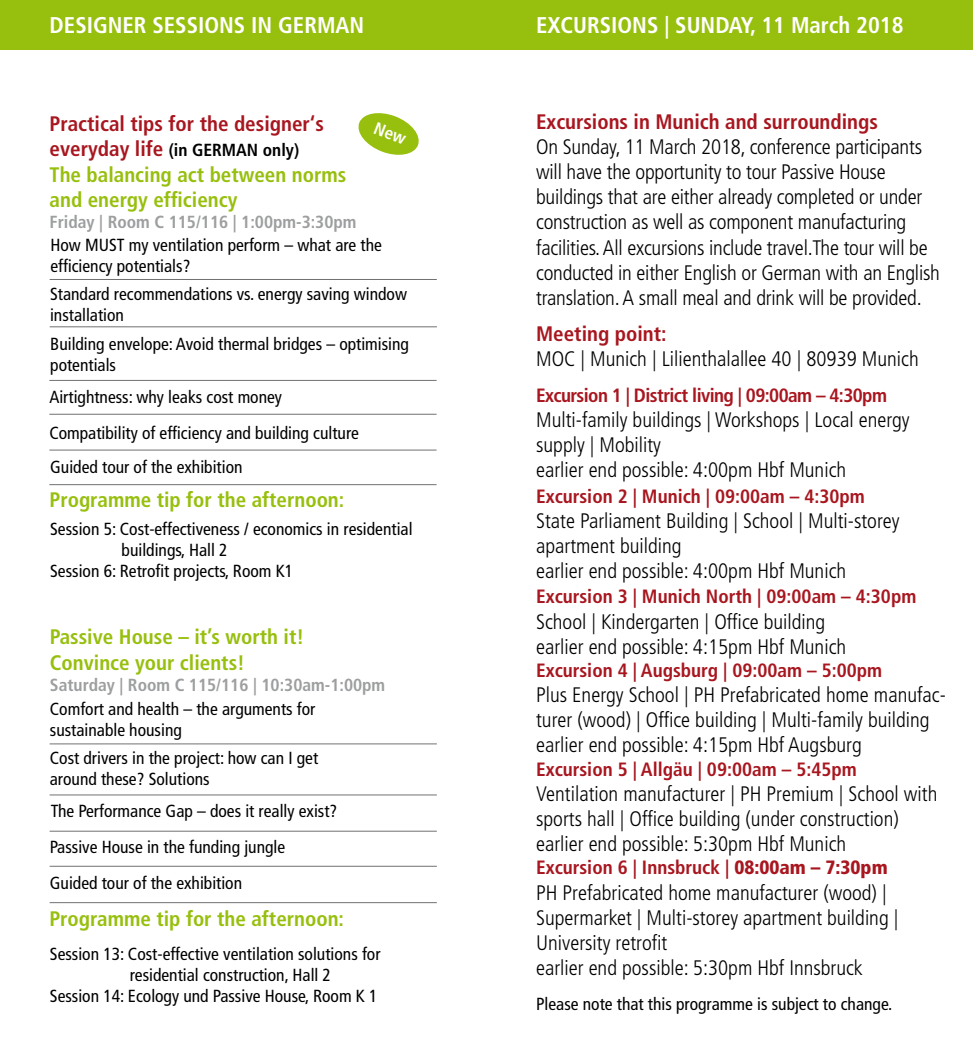
<style>
.page{position:relative;width:973px;height:1042px;background:#fff}
.page>*{position:absolute;margin:0;border:0;box-sizing:border-box;transform-origin:0 0}
.t1{font:700 condensed 22.75px "Frutiger";color:#fff}
.t2{font:300 condensed 21px/25.2px "Frutiger";color:#000}
.t3{font:700 condensed 21px/25.2px "Frutiger";color:#97bf0d}
.t4{font:700 condensed 21px "Frutiger";color:#a8161f}
.t5{font:700 condensed 19.25px "Frutiger";color:#a8161f}
.t6{font:700 condensed 19.25px "Frutiger";letter-spacing:-.03em;color:#a8161f}
.t7{font:condensed 17.5px/21px "Frutiger";color:#000}
.t8{font:700 condensed 17.5px "Frutiger";color:#9c9e9f}
.t9{font:700 condensed 17.5px "Frutiger";color:#000}
.s1{font-size:21px;color:#a8161f}
.s2{font-weight:900}
</style>
<div class="page">
<div style="left:0;top:0;width:972px;height:50px;background:#97bf0d"></div>
<hr style="left:50px;top:279px;width:387px;height:1px;background:#707172">
<hr style="left:50px;top:743px;width:387px;height:1px;background:#707172">
<hr style="left:50px;top:326px;width:387px;height:1px;background:#707172">
<hr style="left:50px;top:794px;width:387px;height:1px;background:#707172">
<hr style="left:49px;top:380px;width:387px;height:1px;background:#707172">
<hr style="left:50px;top:831px;width:387px;height:1px;background:#707172">
<hr style="left:49px;top:414px;width:387px;height:1px;background:#707172">
<hr style="left:50px;top:866px;width:387px;height:1px;background:#707172">
<hr style="left:49px;top:450px;width:387px;height:1px;background:#707172">
<hr style="left:50px;top:902px;width:387px;height:1px;background:#707172">
<hr style="left:49px;top:484px;width:387px;height:1px;background:#707172">
<svg style="left:358px;top:113px;width:61px;height:42px"></svg>
<p class="t1" style="left:50px;top:12px;width:316px">DESIGNER SESSIONS IN GERMAN</p>
<p class="t1" style="left:536px;top:12px;width:369px">EXCURSIONS | SUNDAY, 11 March 2018</p>
<p class="t4" style="left:50px;top:111px;width:276px">Practical tips for the designer‘s</p>
<p class="t9" style="left:50px;top:139px;width:251px"><span class="s1">everyday life</span> (in GERMAN only)</p>
<p class="t3" style="left:50px;top:162px;width:298px">The balancing act between norms and energy efficiency</p>
<p class="t8" style="left:50px;top:211px;width:308px">Friday | Room C 115/116 | 1:00pm-3:30pm</p>
<p class="t7" style="left:50px;top:235px;width:333px">How MUST my ventilation perform – what are the efficiency potentials?</p>
<p class="t7" style="left:50px;top:283px;width:358px">Standard recommendations vs. energy saving window installation</p>
<p class="t7" style="left:50px;top:333px;width:360px">Building envelope: Avoid thermal bridges – optimising potentials</p>
<p class="t7" style="left:49px;top:387px;width:234px">Airtightness: why leaks cost money</p>
<p class="t7" style="left:49px;top:423px;width:311px">Compatibility of efficiency and building culture</p>
<p class="t7" style="left:50px;top:456px;width:194px">Guided tour of the exhibition</p>
<p class="t3" style="left:50px;top:487px;width:296px">Programme tip for the afternoon:</p>
<p class="t7" style="left:50px;top:518px;width:364px">Session 5: Cost-effectiveness / economics in residential</p>
<p class="t7" style="left:122px;top:539px;width:107px">buildings, Hall 2</p>
<p class="t7" style="left:50px;top:560px;width:244px">Session 6: Retrofit projects, Room K1</p>
<p class="t3" style="left:50px;top:624px;width:256px">Passive House – it’s worth it!<br>Convince your clients!</p>
<p class="t8" style="left:50px;top:674px;width:337px">Saturday | Room C 115/116 | 10:30am-1:00pm</p>
<p class="t7" style="left:50px;top:699px;width:267px">Comfort and health – the arguments for sustainable housing</p>
<p class="t7" style="left:50px;top:748px;width:270px">Cost drivers in the project: how can I get around these? Solutions</p>
<p class="t7" style="left:51px;top:801px;width:288px">The Performance Gap – does it really exist?</p>
<p class="t7" style="left:50px;top:836px;width:237px">Passive House in the funding jungle</p>
<p class="t7" style="left:50px;top:873px;width:194px">Guided tour of the exhibition</p>
<p class="t3" style="left:49px;top:906px;width:296px">Programme tip for the afternoon:</p>
<p class="t7" style="left:50px;top:943px;width:332px">Session 13: Cost-effective ventilation solutions for</p>
<p class="t7" style="left:130px;top:964px;width:203px">residential construction, Hall 2</p>
<p class="t7" style="left:50px;top:985px;width:329px">Session 14: Ecology und Passive House, Room K 1</p>
<p class="t4" style="left:536px;top:109px;width:343px">Excursions in Munich and surroundings</p>
<p class="t2" style="left:536px;top:134px;width:405px">On Sunday, 11 March 2018, conference participants will have the opportunity to tour Passive House buildings that are either already completed or under construction as well as component manufacturing facilities. All excursions include travel.The tour will be conducted in either English or German with an English translation. A small meal and drink will be provided.</p>
<p class="t4" style="left:536px;top:321px;width:132px">Meeting point:</p>
<p class="t2" style="left:536px;top:346px;width:384px">MOC | Munich | Lilienthalallee 40 | 80939 Munich</p>
<p class="t6" style="left:536px;top:384px;width:352px">Excursion 1 | District living | 09:00am – 4:30pm</p>
<p class="t2" style="left:536px;top:407px;width:375px">Multi-family buildings | Workshops | Local energy supply | Mobility<br>earlier end possible: 4:00pm Hbf Munich</p>
<p class="t5" style="left:536px;top:484px;width:330px">Excursion 2 | Munich | 09:00am – 4:30pm</p>
<p class="t2" style="left:536px;top:508px;width:365px">State Parliament Building | School | Multi-storey apartment building<br>earlier end possible: 4:00pm Hbf Munich</p>
<p class="t5" style="left:536px;top:585px;width:381px">Excursion 3 | Munich North | 09:00am – 4:30pm</p>
<p class="t2" style="left:536px;top:609px;width:311px">School | Kindergarten | Office building earlier end possible: 4:15pm Hbf Munich</p>
<p class="t5" style="left:536px;top:659px;width:347px">Excursion 4 | Augsburg | 09:00am – 5:00pm</p>
<p class="t2" style="left:536px;top:682px;width:411px">Plus Energy School | PH Prefabricated home manufac&shy;turer (wood) | Office building | Multi-family building earlier end possible: 4:15pm Hbf Augsburg</p>
<p class="t5" style="left:536px;top:757px;width:322px">Excursion 5 | Allgäu | 09:00am – 5:45pm</p>
<p class="t2" style="left:536px;top:781px;width:402px">Ventilation manufacturer | PH Premium | School with sports hall | Office building (under construction) earlier end possible: 5:30pm Hbf Munich</p>
<p class="t5" style="left:536px;top:856px;width:353px">Excursion 6 | Innsbruck | <span class="s2">08:00am – 7:30pm</span></p>
<p class="t2" style="left:536px;top:880px;width:364px">PH Prefabricated home manufacturer (wood) | Supermarket | Multi-storey apartment building | University retrofit<br>earlier end possible: 5:30pm Hbf Innsbruck</p>
<p class="t7" style="left:536px;top:993px;width:357px">Please note that this programme is subject to change.</p>
</div>
